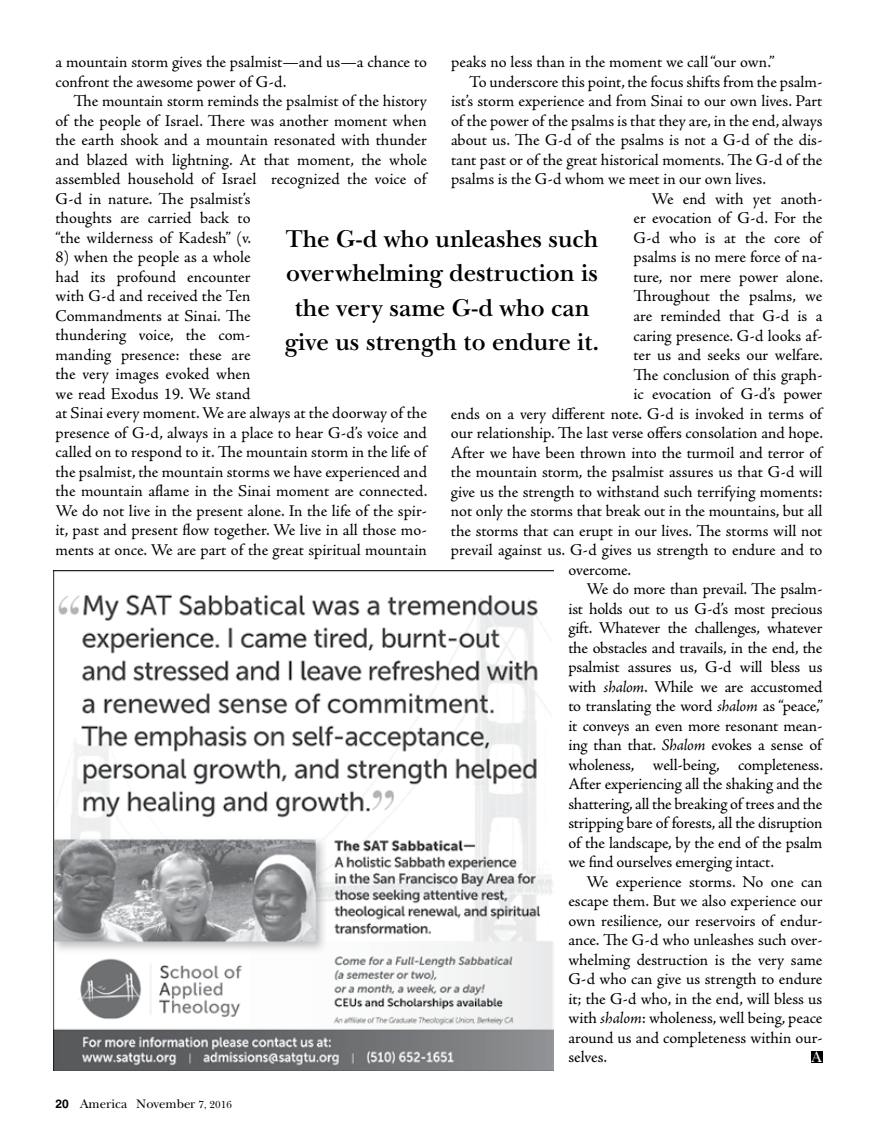
<style>
.page{position:relative;width:878px;height:1134px;background:#fff}
.page>*{position:absolute;margin:0;border:0;box-sizing:border-box;transform-origin:0 0}
.t1{font:600 25.5px/34.5px "New Baskerville Std";color:#000;text-align:center}
.t2{font:16.5px/19.5px "Adobe Jenson Pro";letter-spacing:-.005em;color:#000}
.t3{font:15.45px "New Baskerville ITC";color:#fff}
.t4{font:12.75px "New Baskerville ITC";color:#000}
.s1{font-style:italic}
.s2{font-family:"Helvetica LT Std";font-weight:700;font-size:12px}
.s3{font-size:10.5px}
</style>
<div class="page">
<img style="left:53px;top:571px;width:500px;height:499px">
<div style="left:810px;top:1052px;width:12px;height:11px;background:#000"></div>
<p class="t2" style="left:56px;top:53px;width:373px">a mountain storm gives the psalmist—and us—a chance to confront the awesome power of G-d.</p>
<p class="t2" style="left:56px;top:92px;width:373px;text-indent:18px">The mountain storm reminds the psalmist of the history of the people of Israel. There was another moment when the earth shook and a mountain resonated with thunder and blazed with lightning. At that moment, the whole assembled household of Israel recognized the voice of G-d in nature. The psalmist’s<br>thoughts are carried back to<br>“the wilderness of Kadesh” (v.</p>
<p class="t2" style="left:56px;top:248px;width:373px">8) when the people as a whole<br>had its profound encounter<br>with G-d and received the Ten<br>Commandments at Sinai. The<br>thundering voice, the com-<br>manding presence: these are<br>the very images evoked when<br>we read Exodus 19. We stand<br>at Sinai every moment. We are always at the doorway of the presence of G-d, always in a place to hear G-d’s voice and called on to respond to it. The mountain storm in the life of the psalmist, the mountain storms we have experienced and the mountain aflame in the Sinai moment are connected.<br>We do not live in the present alone. In the life of the spir&shy;it, past and present flow together. We live in all those mo&shy;ments at once. We are part of the great spiritual mountain</p>
<p class="t2" style="left:451px;top:53px;width:325px">peaks no less than in the moment we call “our own.”</p>
<p class="t2" style="left:469px;top:72px;width:355px">To underscore this point, the focus shifts from the psalm-</p>
<p class="t2" style="left:451px;top:92px;width:373px">ist’s storm experience and from Sinai to our own lives. Part</p>
<p class="t2" style="left:451px;top:111px;width:373px">of the power of the psalms is that they are, in the end, always</p>
<p class="t2" style="left:451px;top:131px;width:373px">about us. The G-d of the psalms is not a G-d of the dis-</p>
<p class="t2" style="left:451px;top:150px;width:373px">tant past or of the great historical moments. The G-d of the</p>
<p class="t2" style="left:451px;top:170px;width:316px">psalms is the G-d whom we meet in our own lives.</p>
<p class="t2" style="left:651px;top:189px;width:172px">We end with yet anoth-</p>
<p class="t2" style="left:633px;top:209px;width:190px">er evocation of G-d. For the</p>
<p class="t2" style="left:633px;top:228px;width:190px">G-d who is at the core of</p>
<p class="t2" style="left:633px;top:248px;width:190px">psalms is no mere force of na-</p>
<p class="t2" style="left:633px;top:267px;width:191px">ture, nor mere power alone.</p>
<p class="t2" style="left:633px;top:287px;width:190px">Throughout the psalms, we</p>
<p class="t2" style="left:633px;top:306px;width:190px">are reminded that G-d is a</p>
<p class="t2" style="left:633px;top:326px;width:190px">caring presence. G-d looks af-</p>
<p class="t2" style="left:633px;top:345px;width:191px">ter us and seeks our welfare.</p>
<p class="t2" style="left:633px;top:365px;width:190px">The conclusion of this graph-</p>
<p class="t2" style="left:633px;top:384px;width:190px">ic evocation of G-d’s power</p>
<p class="t2" style="left:451px;top:404px;width:372px">ends on a very different note. G-d is invoked in terms of</p>
<p class="t2" style="left:451px;top:423px;width:373px">our relationship. The last verse offers consolation and hope.</p>
<p class="t2" style="left:451px;top:443px;width:372px">After we have been thrown into the turmoil and terror of</p>
<p class="t2" style="left:451px;top:462px;width:373px">the mountain storm, the psalmist assures us that G-d will</p>
<p class="t2" style="left:451px;top:482px;width:373px">give us the strength to withstand such terrifying moments:</p>
<p class="t2" style="left:451px;top:501px;width:373px">not only the storms that break out in the mountains, but all</p>
<p class="t2" style="left:451px;top:521px;width:373px">the storms that can erupt in our lives. The storms will not</p>
<p class="t2" style="left:451px;top:540px;width:373px">prevail against us. G-d gives us strength to endure and to</p>
<p class="t2" style="left:568px;top:560px;width:64px">overcome.</p>
<p class="t2" style="left:586px;top:579px;width:237px">We do more than prevail. The psalm-</p>
<p class="t2" style="left:568px;top:599px;width:255px">ist holds out to us G-d’s most precious</p>
<p class="t2" style="left:568px;top:618px;width:255px">gift. Whatever the challenges, whatever</p>
<p class="t2" style="left:568px;top:638px;width:255px">the obstacles and travails, in the end, the</p>
<p class="t2" style="left:568px;top:657px;width:255px">psalmist assures us, G-d will bless us</p>
<p class="t2" style="left:568px;top:677px;width:255px">with <span class="s1">shalom</span>. While we are accustomed</p>
<p class="t2" style="left:568px;top:696px;width:256px">to translating the word <span class="s1">shalom</span> as “peace,”</p>
<p class="t2" style="left:568px;top:716px;width:255px">it conveys an even more resonant mean-</p>
<p class="t2" style="left:568px;top:735px;width:255px">ing than that. <span class="s1">Shalom</span> evokes a sense of</p>
<p class="t2" style="left:568px;top:755px;width:256px">wholeness, well-being, completeness.</p>
<p class="t2" style="left:568px;top:774px;width:255px">After experiencing all the shaking and the</p>
<p class="t2" style="left:568px;top:794px;width:255px">shattering, all the breaking of trees and the</p>
<p class="t2" style="left:568px;top:813px;width:255px">stripping bare of forests, all the disruption</p>
<p class="t2" style="left:568px;top:833px;width:255px">of the landscape, by the end of the psalm</p>
<p class="t2" style="left:568px;top:852px;width:207px">we find ourselves emerging intact.</p>
<p class="t2" style="left:586px;top:872px;width:237px">We experience storms. No one can</p>
<p class="t2" style="left:568px;top:891px;width:255px">escape them. But we also experience our</p>
<p class="t2" style="left:568px;top:911px;width:255px">own resilience, our reservoirs of endur-</p>
<p class="t2" style="left:568px;top:930px;width:255px">ance. The G-d who unleashes such over-</p>
<p class="t2" style="left:568px;top:950px;width:255px">whelming destruction is the very same</p>
<p class="t2" style="left:568px;top:969px;width:255px">G-d who can give us strength to endure</p>
<p class="t2" style="left:568px;top:989px;width:255px">it; the G-d who, in the end, will bless us</p>
<p class="t2" style="left:568px;top:1008px;width:255px">with <span class="s1">shalom</span>: wholeness, well being, peace</p>
<p class="t2" style="left:568px;top:1028px;width:255px">around us and completeness within our-</p>
<p class="t2" style="left:568px;top:1048px;width:40px">selves.</p>
<h1 class="t1" style="left:285px;top:222px;width:316px">The G-d who unleashes such overwhelming destruction is the very same G-d who can give us strength to endure it.</h1>
<p class="t3" style="left:811px;top:1048px;width:12px">A</p>
<p class="t4" style="left:56px;top:1097px;width:178px"><span class="s2">20</span> America November <span class="s3">7, 2016</span></p>
</div>
